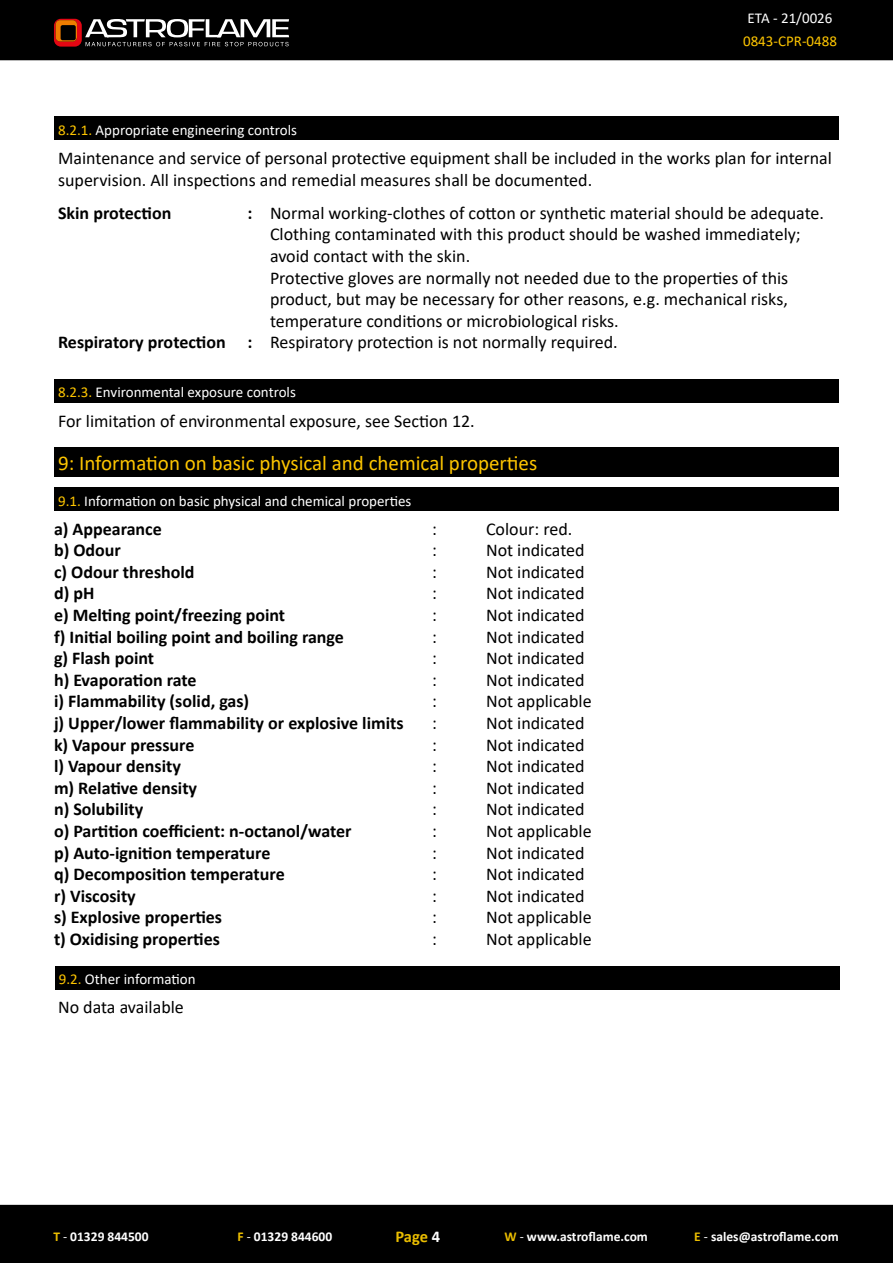
<style>
.page{position:relative;width:893px;height:1263px;background:#fff}
.page>*{position:absolute;margin:0;border:0;box-sizing:border-box;transform-origin:0 0}
.t1{font:21px "Calibri";color:#fdc500}
.t2{font:18px/21.6px "Calibri";color:#000}
.t3{font:700 18px "Calibri";color:#000}
.t4{font:700 16.5px "Calibri";color:#ebbe00}
.t5{font:15px "Calibri";color:#fff}
.t6{font:15px "Calibri";color:#fdc500}
.t7{font:700 13.5px "Calibri";color:#fff}
.s1{color:#fdc500}
.s2{font-weight:700}
.s3{color:#ebbe00}
.s4{font-weight:400}
.s5{color:#fff}
</style>
<div class="page">
<div style="left:0;top:0;width:893px;height:60px;background:#000"></div>
<div style="left:0;top:1205px;width:893px;height:58px;background:#000"></div>
<svg style="left:54px;top:19px;width:235px;height:28px"></svg>
<div style="left:54px;top:447px;width:785px;height:30px;background:#000"></div>
<div style="left:54px;top:488px;width:785px;height:23px;background:#000"></div>
<div style="left:55px;top:966px;width:785px;height:23px;background:#000"></div>
<div style="left:54px;top:116px;width:785px;height:24px;background:#000"></div>
<div style="left:54px;top:379px;width:785px;height:23px;background:#000"></div>
<p class="t5" style="left:748px;top:7px;width:86px">ETA - 21/0026</p>
<p class="t6" style="left:743px;top:30px;width:95px">0843-CPR-0488</p>
<p class="t5" style="left:58px;top:119px;width:240px"><span class="s1">8.2.1.</span> Appropriate engineering controls</p>
<p class="t2" style="left:58px;top:147px;width:775px">Maintenance and service of personal protective equipment shall be included in the works plan for internal supervision. All inspections and remedial measures shall be documented.</p>
<p class="t3" style="left:58px;top:200px;width:115px">Skin protection</p>
<p class="t2" style="left:248px;top:201px;width:578px"><span class="s2">:</span> Normal working-clothes of cotton or synthetic material should be adequate.</p>
<p class="t2" style="left:270px;top:223px;width:532px">Clothing contaminated with this product should be washed immediately;</p>
<p class="t2" style="left:270px;top:245px;width:202px">avoid contact with the skin.</p>
<p class="t2" style="left:270px;top:266px;width:520px">Protective gloves are normally not needed due to the properties of this</p>
<p class="t2" style="left:270px;top:288px;width:519px">product, but may be necessary for other reasons, e.g. mechanical risks,</p>
<p class="t2" style="left:270px;top:309px;width:350px">temperature conditions or microbiological risks.</p>
<p class="t2" style="left:58px;top:331px;width:561px"><span class="s2">Respiratory protection :</span> Respiratory protection is not normally required.</p>
<p class="t5" style="left:58px;top:382px;width:239px"><span class="s1">8.2.3.</span> Environmental exposure controls</p>
<p class="t2" style="left:58px;top:409px;width:418px">For limitation of environmental exposure, see Section 12.</p>
<p class="t1" style="left:58px;top:448px;width:481px">9: Information on basic physical and chemical properties</p>
<p class="t5" style="left:58px;top:491px;width:355px"><span class="s1">9.1.</span> Information on basic physical and chemical properties</p>
<p class="t3" style="left:54px;top:516px;width:109px">a) Appearance</p>
<p class="t2" style="left:432px;top:517px;width:6px">:</p>
<p class="t2" style="left:486px;top:517px;width:88px">Colour: red.</p>
<p class="t3" style="left:54px;top:537px;width:68px">b) Odour</p>
<p class="t2" style="left:432px;top:539px;width:6px">:</p>
<p class="t2" style="left:486px;top:539px;width:100px">Not indicated</p>
<p class="t3" style="left:54px;top:559px;width:142px">c) Odour threshold</p>
<p class="t2" style="left:432px;top:560px;width:6px">:</p>
<p class="t2" style="left:486px;top:560px;width:100px">Not indicated</p>
<p class="t3" style="left:54px;top:581px;width:42px">d) pH</p>
<p class="t2" style="left:432px;top:582px;width:6px">:</p>
<p class="t2" style="left:486px;top:582px;width:100px">Not indicated</p>
<p class="t3" style="left:54px;top:602px;width:233px">e) Melting point/freezing point</p>
<p class="t2" style="left:432px;top:604px;width:6px">:</p>
<p class="t2" style="left:486px;top:604px;width:100px">Not indicated</p>
<p class="t3" style="left:54px;top:624px;width:291px">f) Initial boiling point and boiling range</p>
<p class="t2" style="left:432px;top:625px;width:6px">:</p>
<p class="t2" style="left:486px;top:625px;width:100px">Not indicated</p>
<p class="t3" style="left:54px;top:645px;width:102px">g) Flash point</p>
<p class="t2" style="left:432px;top:647px;width:6px">:</p>
<p class="t2" style="left:486px;top:647px;width:100px">Not indicated</p>
<p class="t3" style="left:54px;top:667px;width:144px">h) Evaporation rate</p>
<p class="t2" style="left:432px;top:668px;width:6px">:</p>
<p class="t2" style="left:486px;top:668px;width:100px">Not indicated</p>
<p class="t3" style="left:54px;top:689px;width:197px">i) Flammability (solid, gas)</p>
<p class="t2" style="left:432px;top:690px;width:6px">:</p>
<p class="t2" style="left:486px;top:690px;width:107px">Not applicable</p>
<p class="t3" style="left:54px;top:710px;width:351px">j) Upper/lower flammability or explosive limits</p>
<p class="t2" style="left:432px;top:712px;width:6px">:</p>
<p class="t2" style="left:486px;top:712px;width:100px">Not indicated</p>
<p class="t3" style="left:54px;top:732px;width:142px">k) Vapour pressure</p>
<p class="t2" style="left:432px;top:733px;width:6px">:</p>
<p class="t2" style="left:486px;top:733px;width:100px">Not indicated</p>
<p class="t3" style="left:54px;top:753px;width:128px">l) Vapour density</p>
<p class="t2" style="left:432px;top:755px;width:6px">:</p>
<p class="t2" style="left:486px;top:755px;width:100px">Not indicated</p>
<p class="t3" style="left:54px;top:775px;width:145px">m) Relative density</p>
<p class="t2" style="left:432px;top:776px;width:6px">:</p>
<p class="t2" style="left:486px;top:776px;width:100px">Not indicated</p>
<p class="t3" style="left:54px;top:797px;width:91px">n) Solubility</p>
<p class="t2" style="left:432px;top:798px;width:6px">:</p>
<p class="t2" style="left:486px;top:798px;width:100px">Not indicated</p>
<p class="t3" style="left:54px;top:818px;width:299px">o) Partition coefficient: n-octanol/water</p>
<p class="t2" style="left:432px;top:820px;width:6px">:</p>
<p class="t2" style="left:486px;top:820px;width:107px">Not applicable</p>
<p class="t3" style="left:54px;top:840px;width:218px">p) Auto-ignition temperature</p>
<p class="t2" style="left:432px;top:841px;width:6px">:</p>
<p class="t2" style="left:486px;top:841px;width:100px">Not indicated</p>
<p class="t3" style="left:54px;top:861px;width:232px">q) Decomposition temperature</p>
<p class="t2" style="left:432px;top:863px;width:6px">:</p>
<p class="t2" style="left:486px;top:863px;width:100px">Not indicated</p>
<p class="t3" style="left:54px;top:883px;width:83px">r) Viscosity</p>
<p class="t2" style="left:432px;top:884px;width:6px">:</p>
<p class="t2" style="left:486px;top:884px;width:100px">Not indicated</p>
<p class="t3" style="left:54px;top:905px;width:170px">s) Explosive properties</p>
<p class="t2" style="left:432px;top:906px;width:6px">:</p>
<p class="t2" style="left:486px;top:906px;width:107px">Not applicable</p>
<p class="t3" style="left:54px;top:926px;width:168px">t) Oxidising properties</p>
<p class="t2" style="left:432px;top:928px;width:6px">:</p>
<p class="t2" style="left:486px;top:928px;width:107px">Not applicable</p>
<p class="t5" style="left:59px;top:969px;width:138px"><span class="s1">9.2.</span> Other information</p>
<p class="t2" style="left:58px;top:995px;width:127px">No data available</p>
<p class="t7" style="left:53px;top:1227px;width:97px"><span class="s3">T</span> <span class="s4">-</span> 01329 844500</p>
<p class="t7" style="left:238px;top:1227px;width:96px"><span class="s3">F</span> <span class="s4">-</span> 01329 844600</p>
<p class="t4" style="left:395px;top:1225px;width:46px">Page <span class="s5">4</span></p>
<p class="t7" style="left:504px;top:1227px;width:145px"><span class="s3">W</span> <span class="s4">-</span> www.astroflame.com</p>
<p class="t7" style="left:694px;top:1227px;width:146px"><span class="s3">E</span> <span class="s4">-</span> sales@astroflame.com</p>
</div>
